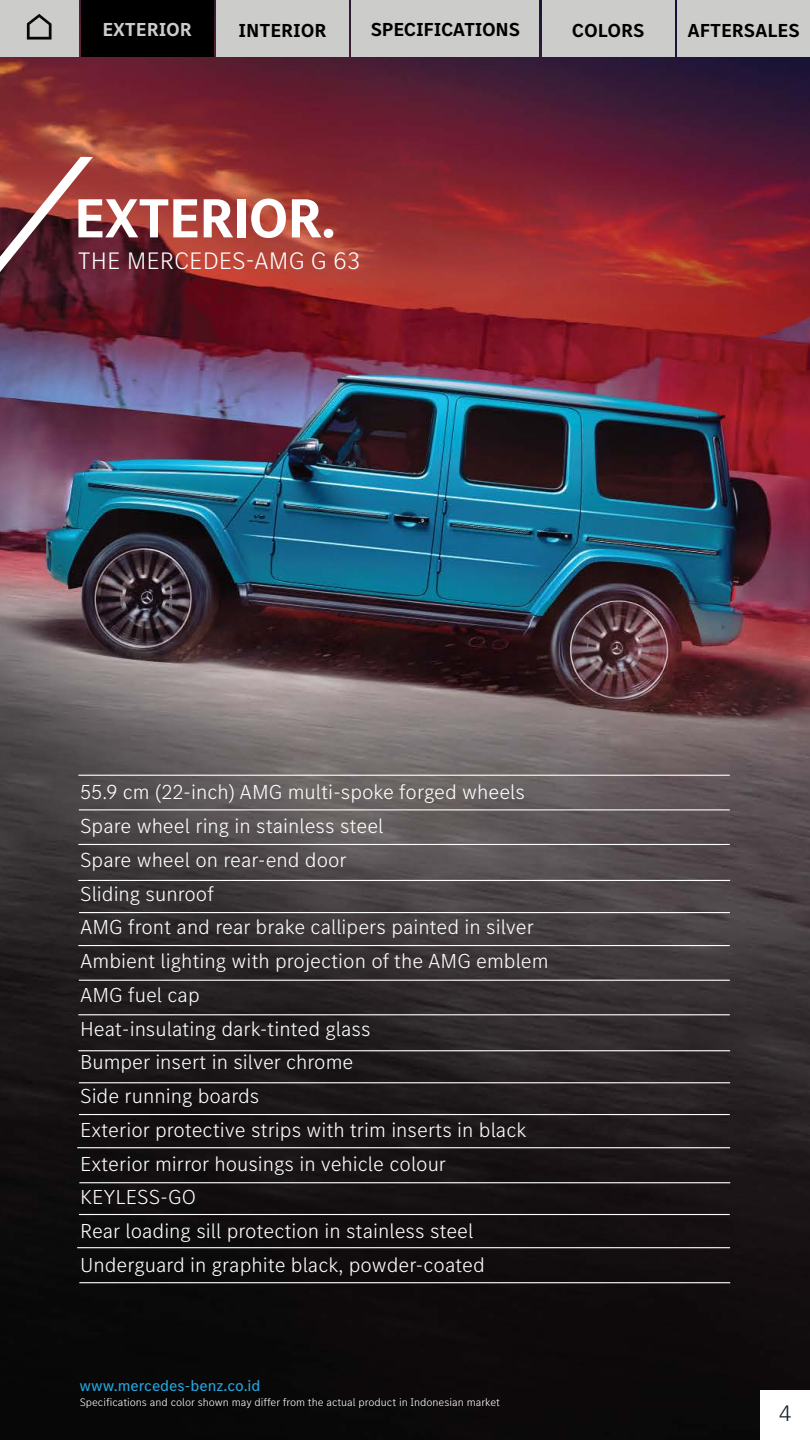
<style>
.page{position:relative;width:810px;height:1440px;background:#fff}
.page>*{position:absolute;margin:0;border:0;box-sizing:border-box;transform-origin:0 0}
.t1{font:700 57px "MB Corpo S Title";color:#fff}
.t2{font:300 24.75px "MB Corpo S Text";color:#fff}
.t3{font:300 23.25px "MB Corpo S Text";color:#121b21}
.t4{font:300 21px/33.8px "MB Corpo S Text";color:#fff}
.t5{font:700 19.5px "MB Corpo S Text";letter-spacing:-.005em;color:#000}
.t6{font:700 19.5px "MB Corpo S Text";letter-spacing:-.005em;color:#cccccb}
.t7{font:15.75px "MB Corpo S Text";color:#25a6df}
.t8{font:300 11.25px "MB Corpo S Text";color:#fff}
</style>
<div class="page">
<img style="left:0;top:0;width:810px;height:1440px">
<div style="left:761px;top:1391px;width:49px;height:49px;background:#fff"></div>
<hr style="left:79px;top:912px;width:651px;height:1px;background:#fff">
<hr style="left:78px;top:1014px;width:652px;height:1px;background:#fff">
<hr style="left:79px;top:980px;width:651px;height:1px;background:#fff">
<hr style="left:78px;top:1050px;width:652px;height:1px;background:#fff">
<hr style="left:79px;top:1082px;width:651px;height:1px;background:#fff">
<hr style="left:78px;top:945px;width:652px;height:1px;background:#fff">
<hr style="left:79px;top:1114px;width:651px;height:1px;background:#fff">
<hr style="left:77px;top:1147px;width:653px;height:1px;background:#fff">
<hr style="left:79px;top:1182px;width:651px;height:1px;background:#fff">
<hr style="left:79px;top:1214px;width:651px;height:1px;background:#fff">
<hr style="left:77px;top:1247px;width:653px;height:1px;background:#fff">
<hr style="left:79px;top:1282px;width:651px;height:1px;background:#fff">
<hr style="left:78px;top:844px;width:652px;height:1px;background:#fff">
<hr style="left:79px;top:809px;width:651px;height:1px;background:#fff">
<hr style="left:78px;top:880px;width:652px;height:1px;background:#fff">
<hr style="left:78px;top:775px;width:652px;height:1px;background:#fff">
<svg style="left:0;top:157px;width:93px;height:115px"></svg>
<div style="left:0;top:0;width:78px;height:56px;background:#cccccb"></div>
<div style="left:81px;top:0;width:133px;height:56px;background:#000"></div>
<div style="left:216px;top:0;width:133px;height:56px;background:#cccccb"></div>
<div style="left:351px;top:0;width:188px;height:56px;background:#cccccb"></div>
<div style="left:542px;top:0;width:133px;height:56px;background:#cccccb"></div>
<div style="left:677px;top:0;width:133px;height:56px;background:#cccccb"></div>
<svg style="left:27px;top:14px;width:25px;height:26px"></svg>
<p class="t6" style="left:102px;top:17px;width:91px">EXTERIOR</p>
<p class="t5" style="left:239px;top:17px;width:89px">INTERIOR</p>
<p class="t5" style="left:371px;top:17px;width:151px">SPECIFICATIONS</p>
<p class="t5" style="left:572px;top:17px;width:74px">COLORS</p>
<p class="t5" style="left:687px;top:18px;width:114px">AFTERSALES</p>
<h1 class="t1" style="left:75px;top:181px;width:262px">EXTERIOR.</h1>
<p class="t2" style="left:78px;top:245px;width:284px">THE MERCEDES-AMG G 63</p>
<p class="t4" style="left:80px;top:774px;width:470px">55.9 cm (22-inch) AMG multi-spoke forged wheels Spare wheel ring in stainless steel<br>Spare wheel on rear-end door<br>Sliding sunroof<br>AMG front and rear brake callipers painted in silver Ambient lighting with projection of the AMG emblem AMG fuel cap<br>Heat-insulating dark-tinted glass<br>Bumper insert in silver chrome<br>Side running boards<br>Exterior protective strips with trim inserts in black Exterior mirror housings in vehicle colour KEYLESS-GO<br>Rear loading sill protection in stainless steel Underguard in graphite black, powder-coated</p>
<p class="t7" style="left:79px;top:1375px;width:183px">www.mercedes-benz.co.id</p>
<p class="t8" style="left:80px;top:1395px;width:422px">Specifications and color shown may differ from the actual product in Indonesian market</p>
<p class="t3" style="left:779px;top:1398px;width:15px">4</p>
</div>
